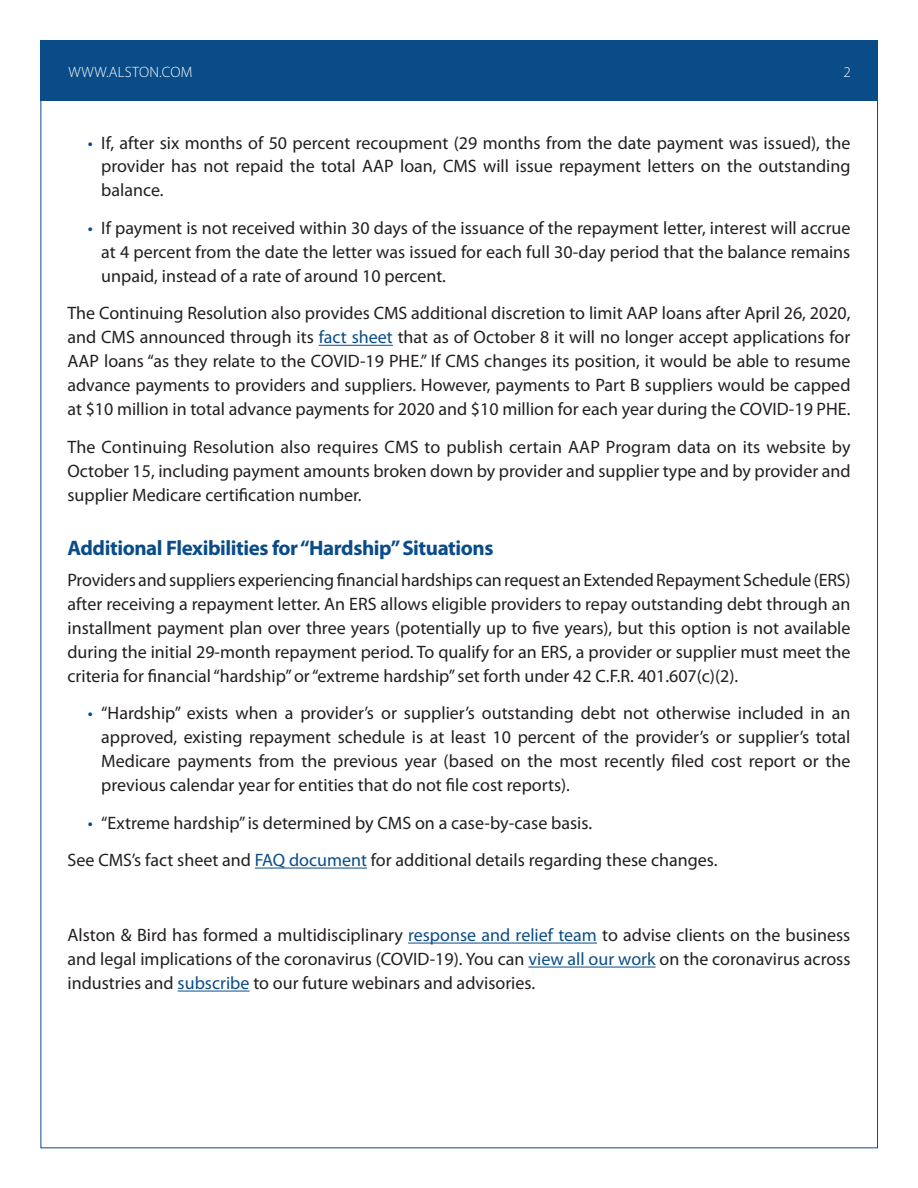
<style>
.page{position:relative;width:918px;height:1188px;background:#fff}
.page>*{position:absolute;margin:0;border:0;box-sizing:border-box;transform-origin:0 0}
.t1{font:700 21px "Myriad Pro";letter-spacing:-.02em;color:#0a4c88}
.t2{font:18px/24px "Myriad Pro";color:#231f20;text-align:justify}
.t3{font:300 15px "Myriad Pro";letter-spacing:.02em;color:#fff}
.s1{color:#0a4c88}
</style>
<div class="page">
<div style="left:40px;top:40px;width:838px;height:61px;background:#0a4c88"></div>
<hr style="left:319px;top:345px;width:74px;height:1px;background:#0a4c88">
<hr style="left:255px;top:868px;width:112px;height:1px;background:#0a4c88">
<hr style="left:408px;top:943px;width:189px;height:1px;background:#0a4c88">
<hr style="left:528px;top:967px;width:128px;height:1px;background:#0a4c88">
<hr style="left:178px;top:991px;width:72px;height:1px;background:#0a4c88">
<p class="t3" style="left:68px;top:63px;width:126px">WWW.ALSTON.COM</p>
<p class="t3" style="left:843px;top:63px;width:9px">2</p>
<p class="t2" style="left:101px;top:130px;width:751px;text-indent:-14px"><span class="s1">•</span> If, after six months of 50 percent recoupment (29 months from the date payment was issued), the provider has not repaid the total AAP loan, CMS will issue repayment letters on the outstanding balance.</p>
<p class="t2" style="left:101px;top:216px;width:751px;text-indent:-14px"><span class="s1">•</span> If payment is not received within 30 days of the issuance of the repayment letter, interest will accrue at 4 percent from the date the letter was issued for each full 30-day period that the balance remains unpaid, instead of a rate of around 10 percent.</p>
<p class="t2" style="left:68px;top:301px;width:785px">The Continuing Resolution also provides CMS additional discretion to limit AAP loans after April 26, 2020, and CMS announced through its <span class="s1">fact sheet</span> that as of October 8 it will no longer accept applications for AAP loans “as they relate to the COVID-19 PHE.” If CMS changes its position, it would be able to resume advance payments to providers and suppliers. However, payments to Part B suppliers would be capped at $10 million in total advance payments for 2020 and $10 million for each year during the COVID-19 PHE.</p>
<p class="t2" style="left:68px;top:435px;width:785px">The Continuing Resolution also requires CMS to publish certain AAP Program data on its website by October 15, including payment amounts broken down by provider and supplier type and by provider and supplier Medicare certification number.</p>
<p class="t1" style="left:68px;top:534px;width:428px">Additional Flexibilities for “Hardship” Situations</p>
<p class="t2" style="left:68px;top:567px;width:785px">Providers and suppliers experiencing financial hardships can request an Extended Repayment Schedule (ERS) after receiving a repayment letter. An ERS allows eligible providers to repay outstanding debt through an installment payment plan over three years (potentially up to five years), but this option is not available during the initial 29-month repayment period. To qualify for an ERS, a provider or supplier must meet the criteria for financial “hardship” or “extreme hardship” set forth under 42 C.F.R. 401.607(c)(2).</p>
<p class="t2" style="left:101px;top:701px;width:751px;text-indent:-14px"><span class="s1">•</span> “Hardship” exists when a provider’s or supplier’s outstanding debt not otherwise included in an approved, existing repayment schedule is at least 10 percent of the provider’s or supplier’s total Medicare payments from the previous year (based on the most recently filed cost report or the previous calendar year for entities that do not file cost reports).</p>
<p class="t2" style="left:68px;top:804px;width:651px;line-height:37.5px;text-indent:20px"><span class="s1">•</span> “Extreme hardship” is determined by CMS on a case-by-case basis.<br>See CMS’s fact sheet and <span class="s1">FAQ document</span> for additional details regarding these changes.</p>
<p class="t2" style="left:68px;top:923px;width:785px">Alston &amp; Bird has formed a multidisciplinary <span class="s1">response and relief team</span> to advise clients on the business and legal implications of the coronavirus (COVID-19). You can <span class="s1">view all our work</span> on the coronavirus across industries and <span class="s1">subscribe</span> to our future webinars and advisories.</p>
</div>
